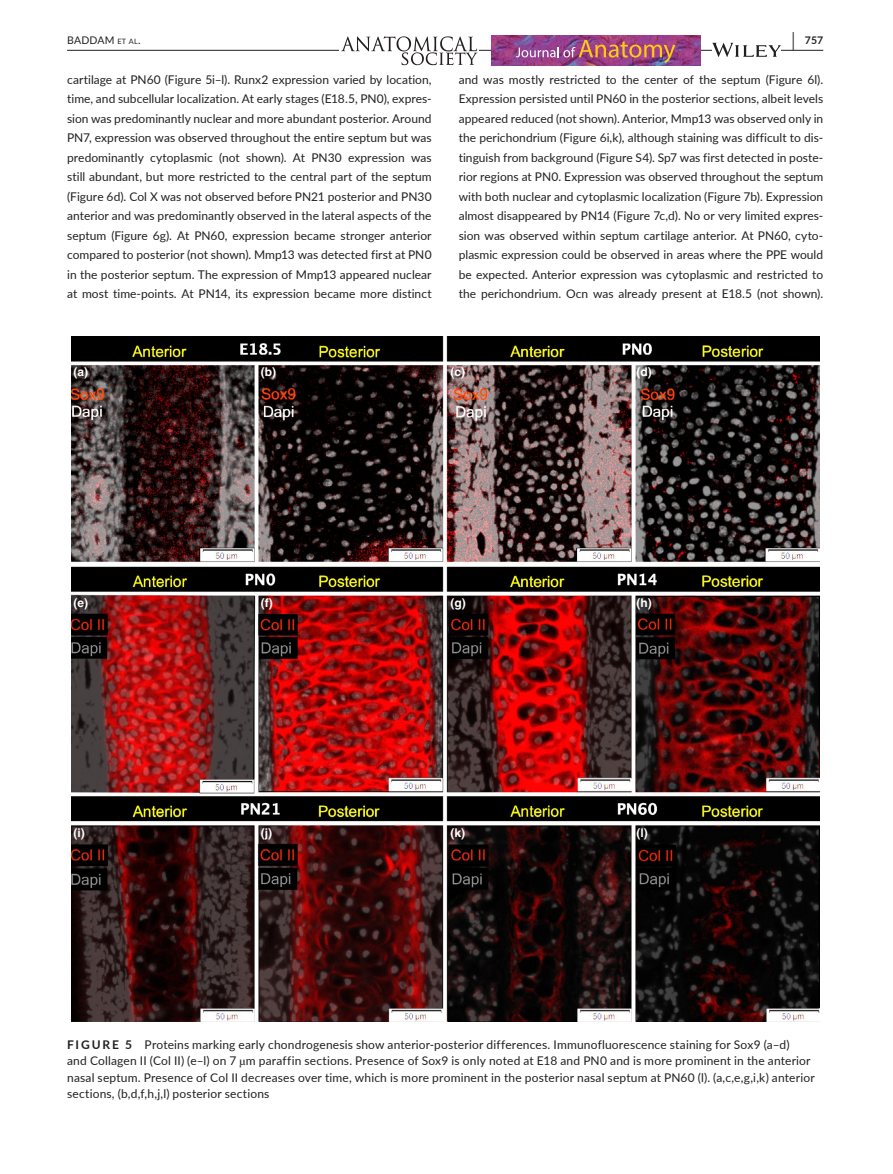
<style>
.page{position:relative;width:893px;height:1174px;background:#fff}
.page>*{position:absolute;margin:0;border:0;box-sizing:border-box;transform-origin:0 0}
.t1{font:700 19.5px "Lato";color:#231f20;scale:.48 1}
.t2{font:12px/19.5px "Lato";letter-spacing:.015em;color:#231f20;text-align:justify}
.t3{font:700 12px "Helvetica";color:#fff}
.t4{font:10.5px "Lato";letter-spacing:.02em;color:#231f20}
.t5{font:700 10.5px "Lato";color:#231f20}
.s1{font-size:7.35px}
.s2{font-weight:700}
.s3{font-family:"STIX"}
</style>
<div class="page">
<hr style="left:67px;top:50px;width:756px;height:1px;background:#231f20">
<img style="left:339px;top:36px;width:139px;height:29px">
<img style="left:491px;top:35px;width:209px;height:30px">
<img style="left:516px;top:40px;width:159px;height:23px">
<svg style="left:712px;top:43px;width:69px;height:14px"></svg>
<img style="left:71px;top:336px;width:748px;height:685px">
<h1 class="t1" style="left:792px;top:25px;width:7px">|</h1>
<p class="t4" style="left:67px;top:33px;width:75px">BADDAM <span class="s1">et al</span>.</p>
<p class="t5" style="left:805px;top:33px;width:20px">757</p>
<p class="t2" style="left:67px;top:69px;width:366px">cartilage at PN60 (Figure 5i–l). Runx2 expression varied by location, time, and subcellular localization. At early stages (E18.5, PN0), expres&shy;sion was predominantly nuclear and more abundant posterior. Around PN7, expression was observed throughout the entire septum but was predominantly cytoplasmic (not shown). At PN30 expression was still abundant, but more restricted to the central part of the septum (Figure 6d). Col X was not observed before PN21 posterior and PN30 anterior and was predominantly observed in the lateral aspects of the septum (Figure 6g). At PN60, expression became stronger anterior compared to posterior (not shown). Mmp13 was detected first at PN0 in the posterior septum. The expression of Mmp13 appeared nuclear at most time-points. At PN14, its expression became more distinct</p>
<p class="t2" style="left:459px;top:69px;width:366px">and was mostly restricted to the center of the septum (Figure 6l).<br>Expression persisted until PN60 in the posterior sections, albeit levels appeared reduced (not shown). Anterior, Mmp13 was observed only in the perichondrium (Figure 6i,k), although staining was difficult to dis&shy;tinguish from background (Figure S4). Sp7 was first detected in poste&shy;rior regions at PN0. Expression was observed throughout the septum with both nuclear and cytoplasmic localization (Figure 7b). Expression almost disappeared by PN14 (Figure 7c,d). No or very limited expres&shy;sion was observed within septum cartilage anterior. At PN60, cyto&shy;plasmic expression could be observed in areas where the PPE would be expected. Anterior expression was cytoplasmic and restricted to the perichondrium. Ocn was already present at E18.5 (not shown).</p>
<p class="t3" style="left:73px;top:364px;width:16px">(a)</p>
<p class="t3" style="left:261px;top:364px;width:17px">(b)</p>
<p class="t3" style="left:451px;top:364px;width:16px">(c)</p>
<p class="t3" style="left:636px;top:364px;width:17px">(d)</p>
<p class="t3" style="left:73px;top:595px;width:16px">(e)</p>
<p class="t3" style="left:261px;top:595px;width:13px">(f)</p>
<p class="t3" style="left:451px;top:595px;width:17px">(g)</p>
<p class="t3" style="left:636px;top:595px;width:17px">(h)</p>
<p class="t3" style="left:73px;top:826px;width:13px">(i)</p>
<p class="t3" style="left:261px;top:826px;width:13px">(j)</p>
<p class="t3" style="left:451px;top:826px;width:16px">(k)</p>
<p class="t3" style="left:636px;top:826px;width:13px">(l)</p>
<p class="t2" style="left:67px;top:1035px;width:749px;line-height:16.5px;text-align:left"><span class="s2">FIGURE 5</span> Proteins marking early chondrogenesis show anterior-posterior differences. Immunofluorescence staining for Sox9 (a–d)<br>and Collagen II (Col II) (e–l) on 7 <span class="s3">µ</span>m paraffin sections. Presence of Sox9 is only noted at E18 and PN0 and is more prominent in the anterior nasal septum. Presence of Col II decreases over time, which is more prominent in the posterior nasal septum at PN60 (l). (a,c,e,g,i,k) anterior sections, (b,d,f,h,j,l) posterior sections</p>
</div>
